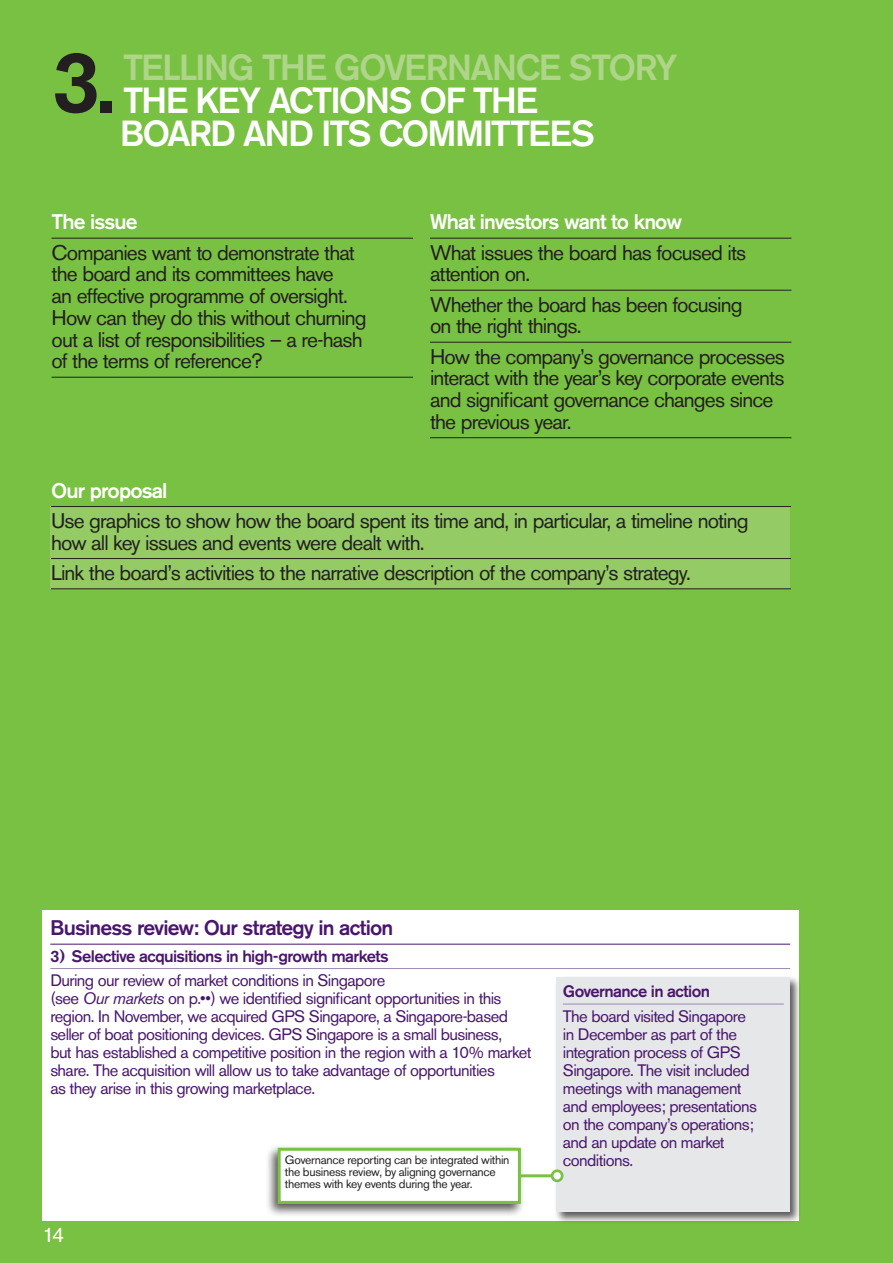
<style>
.page{position:relative;width:893px;height:1263px;background:#79c142}
.page>*{position:absolute;margin:0;border:0;box-sizing:border-box;transform-origin:0 0}
.t1{font:500 87px "Akzidenz Grotesk BE";color:#231f20}
.t2{font:500 36px/33px "Akzidenz Grotesk BE";letter-spacing:-.055em;color:#fff}
.t3{font:500 36px "Akzidenz Grotesk BE";letter-spacing:.06em;color:#aed589}
.t4{font:21px/21.8px "Akzidenz Grotesk BE";letter-spacing:-.04em;color:#231f20}
.t5{font:500 21px "Akzidenz Grotesk BE";letter-spacing:-.045em;color:#fff}
.t6{font:500 21px "Akzidenz Grotesk BE";letter-spacing:-.04em;color:#48166d}
.t7{font:21px "Akzidenz Grotesk BE";color:#fff}
.t8{font:16.5px/18px "Akzidenz Grotesk BE";letter-spacing:-.035em;color:#48166d}
.t9{font:500 16.5px "Akzidenz Grotesk BE";letter-spacing:-.035em;color:#48166d}
.t10{font:12px/12px "Akzidenz Grotesk BE";letter-spacing:-.025em;color:#231f20}
.s1{font-style:italic}
</style>
<div class="page">
<hr style="left:52px;top:238px;width:361px;height:1px;background:#231f20">
<hr style="left:52px;top:377px;width:361px;height:1px;background:#231f20">
<hr style="left:430px;top:238px;width:361px;height:1px;background:#231f20">
<hr style="left:430px;top:290px;width:361px;height:1px;background:#231f20">
<hr style="left:430px;top:342px;width:361px;height:1px;background:#231f20">
<hr style="left:430px;top:437px;width:361px;height:1px;background:#231f20">
<div style="left:42px;top:910px;width:757px;height:310px;background:#fff"></div>
<hr style="left:50px;top:944px;width:740px;height:1px;background:#48166d">
<hr style="left:50px;top:968px;width:740px;height:1px;background:#9c8ab4">
<div style="left:264px;top:1143px;width:260px;height:73px;background:#231f20;opacity:.75"></div>
<div style="left:279px;top:1149px;width:240px;height:53px;background:#fff"></div>
<div style="left:278px;top:1148px;width:243px;height:56px;border:3px solid #79c142"></div>
<div style="left:50px;top:506px;width:740px;height:82px;background:#94cb64"></div>
<hr style="left:51px;top:506px;width:740px;height:1px;background:#231f20">
<hr style="left:51px;top:558px;width:740px;height:1px;background:#231f20">
<hr style="left:51px;top:588px;width:740px;height:1px;background:#231f20">
<div style="left:554px;top:975px;width:247px;height:248px;background:#231f20;opacity:.75"></div>
<div style="left:556px;top:978px;width:234px;height:234px;background:#e6e7e9"></div>
<hr style="left:563px;top:1004px;width:221px;height:1px;background:#9c8ab4">
<hr style="left:521px;top:1174px;width:32px;height:3px;background:#79c142">
<div style="left:552px;top:1171px;width:10px;height:10px;background:#fff;border-radius:50%"></div>
<div style="left:551px;top:1169px;width:12px;height:13px;border:3px solid #79c142;border-radius:50%"></div>
<h1 class="t1" style="left:51px;top:29px;width:66px">3.</h1>
<h2 class="t3" style="left:123px;top:45px;width:551px">Telling th e governance story</h2>
<h2 class="t2" style="left:120px;top:83px;width:476px">THE KEY ACTIONS OF THE<br>BOARD AN D ITS COMMITTEES</h2>
<p class="t5" style="left:52px;top:209px;width:88px">The issue</p>
<p class="t4" style="left:52px;top:241px;width:317px">Companies want to demonstrate that the board and its committees have<br>an effective programme of oversight.<br>How can they do this without churning out a list of responsibilities – a re-hash of the terms of reference?</p>
<p class="t5" style="left:430px;top:209px;width:254px">What investors want to know</p>
<p class="t4" style="left:430px;top:241px;width:318px">What issues the board has focused its attention on.</p>
<p class="t4" style="left:430px;top:293px;width:314px">Whether the board has been focusing on the right things.</p>
<p class="t4" style="left:430px;top:345px;width:356px">How the company’s governance processes interact with the year’s key corporate events and significant governance changes since the previous year.</p>
<p class="t5" style="left:51px;top:477px;width:118px">Our proposal</p>
<p class="t4" style="left:51px;top:510px;width:699px">Use graphics to show how the board spent its time and, in particular, a timeline noting how all key issues and events were dealt with.</p>
<p class="t4" style="left:51px;top:562px;width:642px">Link the board’s activities to the narrative description of the company’s strategy.</p>
<p class="t6" style="left:50px;top:915px;width:344px">Business review: Our strategy in action</p>
<p class="t9" style="left:50px;top:946px;width:340px">3) Selective acquisitions in high-growth markets</p>
<p class="t8" style="left:50px;top:971px;width:483px">During our review of market conditions in Singapore<br>(see <span class="s1">Our markets</span> on p.••) we identified significant opportunities in this region. In November, we acquired GPS Singapore, a Singapore-based seller of boat positioning devices. GPS Singapore is a small business,<br>but has established a competitive position in the region with a 10% market share. The acquisition will allow us to take advantage of opportunities<br>as they arise in this growing marketplace.</p>
<p class="t7" style="left:43px;top:1222px;width:23px">14</p>
<p class="t10" style="left:285px;top:1154px;width:226px">Governance reporting can be integrated within the business review, by aligning governance themes with key events during the year.</p>
<p class="t9" style="left:563px;top:981px;width:149px">Governance in action</p>
<p class="t8" style="left:563px;top:1007px;width:196px">The board visited Singapore in December as part of the integration process of GPS<br>Singapore. The visit included meetings with management and employees; presentations on the company’s operations; and an update on market conditions.</p>
</div>
